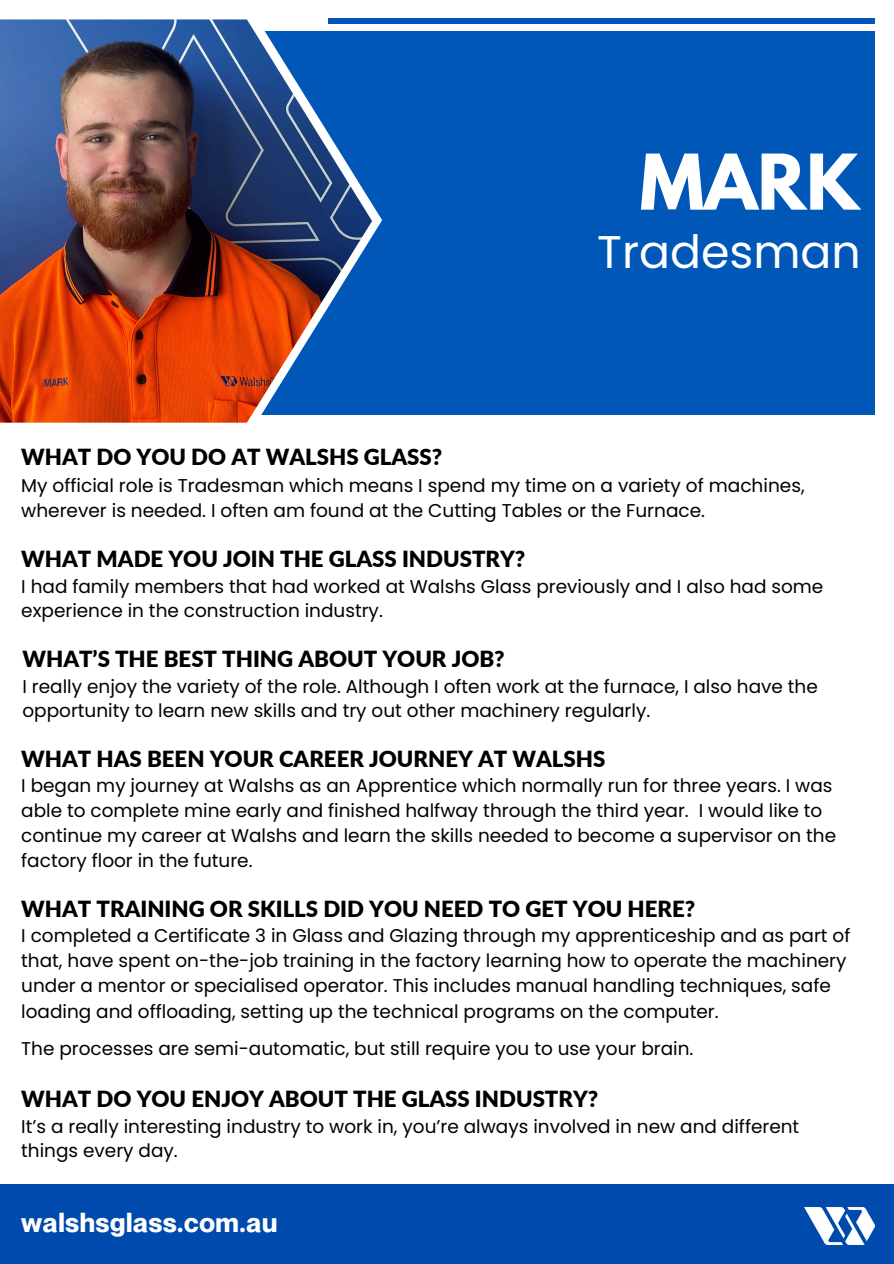
<style>
.page{position:relative;width:894px;height:1264px;background:#fff}
.page>*{position:absolute;margin:0;border:0;box-sizing:border-box;transform-origin:0 0}
.t1{font:700 67.95px "League Spartan";color:#fff}
.t2{font:45.75px "Poppins";color:#fff}
.t3{font:700 26.85px "Neue Montreal";letter-spacing:.025em;color:#fff}
.t4{font:900 22.2px "Lato";color:#000}
.t5{font:18.45px/24.8px "Poppins";color:#000}
</style>
<div class="page">
<div style="left:253px;top:32px;width:621px;height:383px;background:#0057b7"></div>
<img style="left:0;top:19px;width:372px;height:403px">
<div style="left:0;top:1184px;width:893px;height:79px;background:#004aad"></div>
<div style="left:328px;top:19px;width:546px;height:5px;background:#0057b7"></div>
<img style="left:804px;top:1207px;width:70px;height:37px">
<p class="t4" style="left:21px;top:443px;width:422px">WHAT DO YOU DO AT WALSHS GLASS?</p>
<h2 class="t1" style="left:639px;top:148px;width:221px">MARK</h2>
<h4 class="t2" style="left:597px;top:220px;width:265px">Tradesman</h4>
<p class="t5" style="left:21px;top:472px;width:784px;line-height:25.8px">My official role is Tradesman which means I spend my time on a variety of machines, wherever is needed. I often am found at the Cutting Tables or the Furnace.</p>
<h4 class="t4" style="left:21px;top:545px;width:505px">WHAT MADE YOU JOIN THE GLASS INDUSTRY?</h4>
<p class="t5" style="left:21px;top:573px;width:803px">I had family members that had worked at Walshs Glass previously and I also had some experience in the construction industry.</p>
<h4 class="t4" style="left:22px;top:645px;width:483px">WHAT’S THE BEST THING ABOUT YOUR JOB?</h4>
<p class="t5" style="left:22px;top:673px;width:796px">I really enjoy the variety of the role. Although I often work at the furnace, I also have the opportunity to learn new skills and try out other machinery regularly.</p>
<h4 class="t4" style="left:21px;top:745px;width:585px">WHAT HAS BEEN YOUR CAREER JOURNEY AT WALSHS</h4>
<p class="t5" style="left:21px;top:773px;width:816px">I began my journey at Walshs as an Apprentice which normally run for three years. I was able to complete mine early and finished halfway through the third year. I would like to continue my career at Walshs and learn the skills needed to become a supervisor on the factory floor in the future.</p>
<h4 class="t4" style="left:21px;top:894px;width:675px">WHAT TRAINING OR SKILLS DID YOU NEED TO GET YOU HERE?</h4>
<p class="t5" style="left:21px;top:922px;width:830px;line-height:25.2px">I completed a Certificate 3 in Glass and Glazing through my apprenticeship and as part of that, have spent on-the-job training in the factory learning how to operate the machinery under a mentor or specialised operator. This includes manual handling techniques, safe loading and offloading, setting up the technical programs on the computer.</p>
<p class="t5" style="left:21px;top:1036px;width:673px">The processes are semi-automatic, but still require you to use your brain.</p>
<p class="t4" style="left:21px;top:1085px;width:578px">WHAT DO YOU ENJOY ABOUT THE GLASS INDUSTRY?</p>
<p class="t5" style="left:21px;top:1113px;width:779px">It’s a really interesting industry to work in, you’re always involved in new and different things every day.</p>
<h4 class="t3" style="left:21px;top:1206px;width:257px">walshsglass.com.au</h4>
</div>
